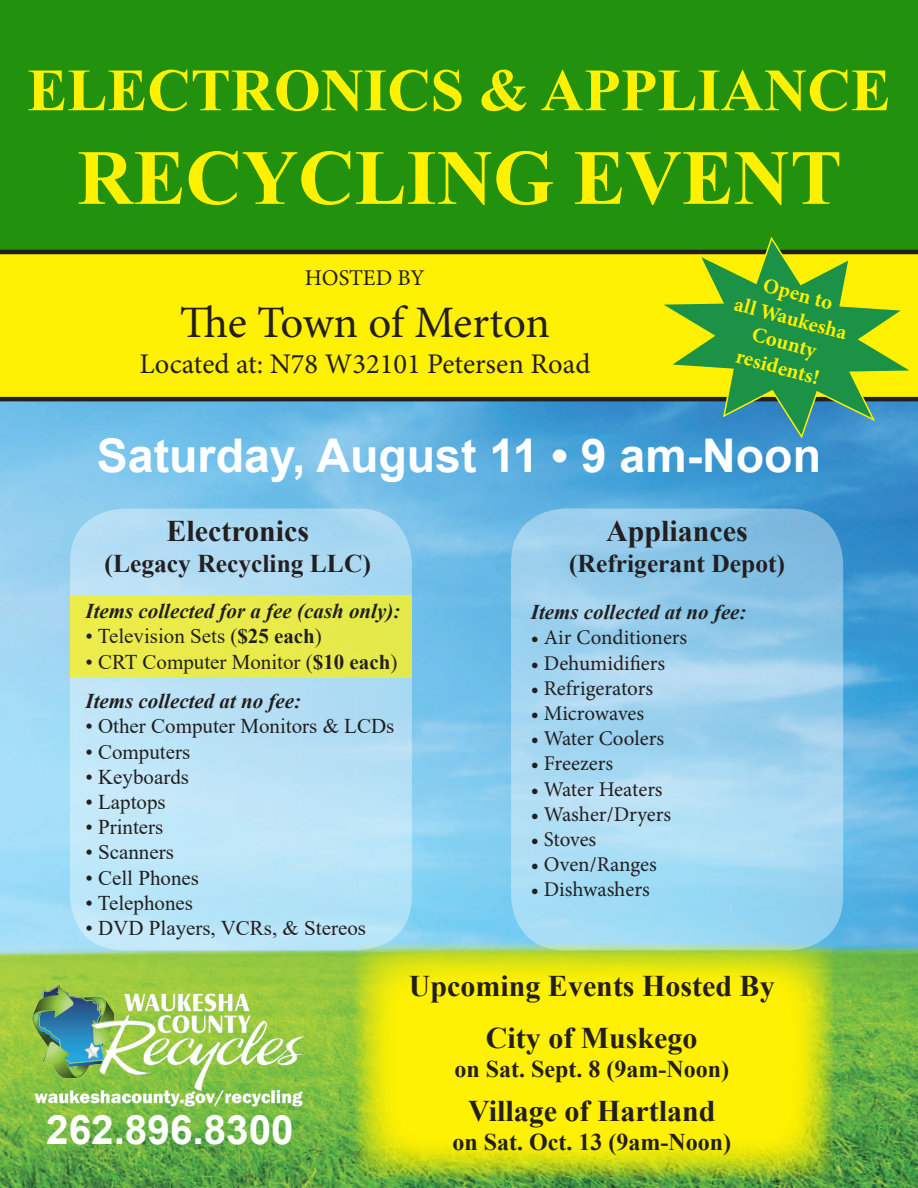
<style>
.page{position:relative;width:918px;height:1188px;background:#fff}
.page>*{position:absolute;margin:0;border:0;box-sizing:border-box;transform-origin:0 0}
.t1{font:700 78px "Times New Roman";color:#fff101}
.t2{font:700 60px "Times New Roman";color:#fff101}
.t3{font:700 46.5px "Arial";color:#fff}
.t4{font:45px "Minion Pro";letter-spacing:-.01em;color:#231f20}
.t5{font:700 40.5px "Arial";color:#fff}
.t6{font:700 30px "Times New Roman";color:#231f20}
.t7{font:28.5px "Minion Pro";color:#231f20}
.t8{font:700 25.5px "Times New Roman";color:#231f20}
.t9{font:700 24px "Times New Roman";color:#231f20}
.t10{font:22.5px "Minion Pro";color:#231f20}
.t11{font:21px "Times New Roman";color:#231f20}
.t12{font:21px "Minion Pro";letter-spacing:-.005em;color:#231f20}
.t13{font:italic 700 21px "Times New Roman";color:#231f20}
.t14{font:700 21px/25.2px "Minion Pro";color:#fff101;text-align:center}
.s1{font-weight:700}
</style>
<div class="page">
<img style="left:0;top:401px;width:918px;height:787px">
<div style="left:0;top:0;width:918px;height:250px;background:#22910e"></div>
<div style="left:0;top:250px;width:918px;height:151px;background:#fff101"></div>
<svg style="left:70px;top:508px;width:342px;height:442px;background:#b7e1f5"></svg>
<img style="left:32px;top:985px;width:273px;height:124px">
<svg style="left:511px;top:508px;width:332px;height:442px;background:#9ed3ee"></svg>
<div style="left:70px;top:596px;width:342px;height:82px;background:#e9eb4a"></div>
<svg style="left:355px;top:943px;width:478px;height:236px;background:#e6e610"></svg>
<svg style="left:656px;top:235px;width:261px;height:205px;background:#6cad3f"></svg>
<p class="t2" style="left:27px;top:47px;width:865px">ELECTRONICS &amp; APPLIANCE</p>
<p class="t1" style="left:77px;top:121px;width:766px">RECYCLING EVENT</p>
<p class="t10" style="left:305px;top:262px;width:122px">HOSTED BY</p>
<p class="t4" style="left:180px;top:293px;width:372px">The Town of Merton</p>
<p class="t7" style="left:139px;top:345px;width:453px">Located at: N78 W32101 Petersen Road</p>
<p class="t14" style="left:745px;top:266px;width:117px;rotate:15deg">Open to<br>all Waukesha<br>County residents!</p>
<p class="t3" style="left:97px;top:422px;width:726px">Saturday, August 11 • 9 am-Noon</p>
<p class="t6" style="left:166px;top:509px;width:144px">Electronics</p>
<p class="t8" style="left:105px;top:545px;width:268px">(Legacy Recycling LLC)</p>
<p class="t6" style="left:606px;top:509px;width:143px">Appliances</p>
<p class="t8" style="left:569px;top:545px;width:217px">(Refrigerant Depot)</p>
<p class="t13" style="left:531px;top:597px;width:217px">Items collected at no fee:</p>
<p class="t12" style="left:531px;top:624px;width:158px">• Air Conditioners</p>
<p class="t12" style="left:531px;top:649px;width:136px">• Dehumidifiers</p>
<p class="t12" style="left:531px;top:674px;width:124px">• Refrigerators</p>
<p class="t12" style="left:531px;top:699px;width:115px">• Microwaves</p>
<p class="t12" style="left:531px;top:724px;width:135px">• Water Coolers</p>
<p class="t12" style="left:531px;top:750px;width:84px">• Freezers</p>
<p class="t12" style="left:531px;top:775px;width:133px">• Water Heaters</p>
<p class="t12" style="left:531px;top:800px;width:142px">• Washer/Dryers</p>
<p class="t12" style="left:531px;top:825px;width:67px">• Stoves</p>
<p class="t12" style="left:531px;top:850px;width:127px">• Oven/Ranges</p>
<p class="t12" style="left:531px;top:876px;width:120px">• Dishwashers</p>
<p class="t13" style="left:86px;top:596px;width:316px">Items collected for a fee (cash only):</p>
<p class="t11" style="left:86px;top:621px;width:238px">• Television Sets (<span class="s1">$25 each</span>)</p>
<p class="t11" style="left:86px;top:647px;width:313px">• CRT Computer Monitor (<span class="s1">$10 each</span>)</p>
<p class="t13" style="left:86px;top:686px;width:217px">Items collected at no fee:</p>
<p class="t11" style="left:86px;top:711px;width:310px">• Other Computer Monitors &amp; LCDs</p>
<p class="t11" style="left:86px;top:737px;width:106px">• Computers</p>
<p class="t11" style="left:86px;top:762px;width:105px">• Keyboards</p>
<p class="t11" style="left:86px;top:787px;width:82px">• Laptops</p>
<p class="t11" style="left:86px;top:812px;width:79px">• Printers</p>
<p class="t11" style="left:86px;top:837px;width:90px">• Scanners</p>
<p class="t11" style="left:86px;top:863px;width:115px">• Cell Phones</p>
<p class="t11" style="left:86px;top:888px;width:109px">• Telephones</p>
<p class="t11" style="left:86px;top:913px;width:282px">• DVD Players, VCRs, &amp; Stereos</p>
<p class="t5" style="left:46px;top:1101px;width:249px">262.896.8300</p>
<p class="t6" style="left:409px;top:964px;width:367px">Upcoming Events Hosted By</p>
<p class="t6" style="left:486px;top:1017px;width:213px">City of Muskego</p>
<p class="t9" style="left:454px;top:1052px;width:276px">on Sat. Sept. 8 (9am-Noon)</p>
<p class="t6" style="left:468px;top:1089px;width:249px">Village of Hartland</p>
<p class="t9" style="left:452px;top:1124px;width:280px">on Sat. Oct. 13 (9am-Noon)</p>
</div>
